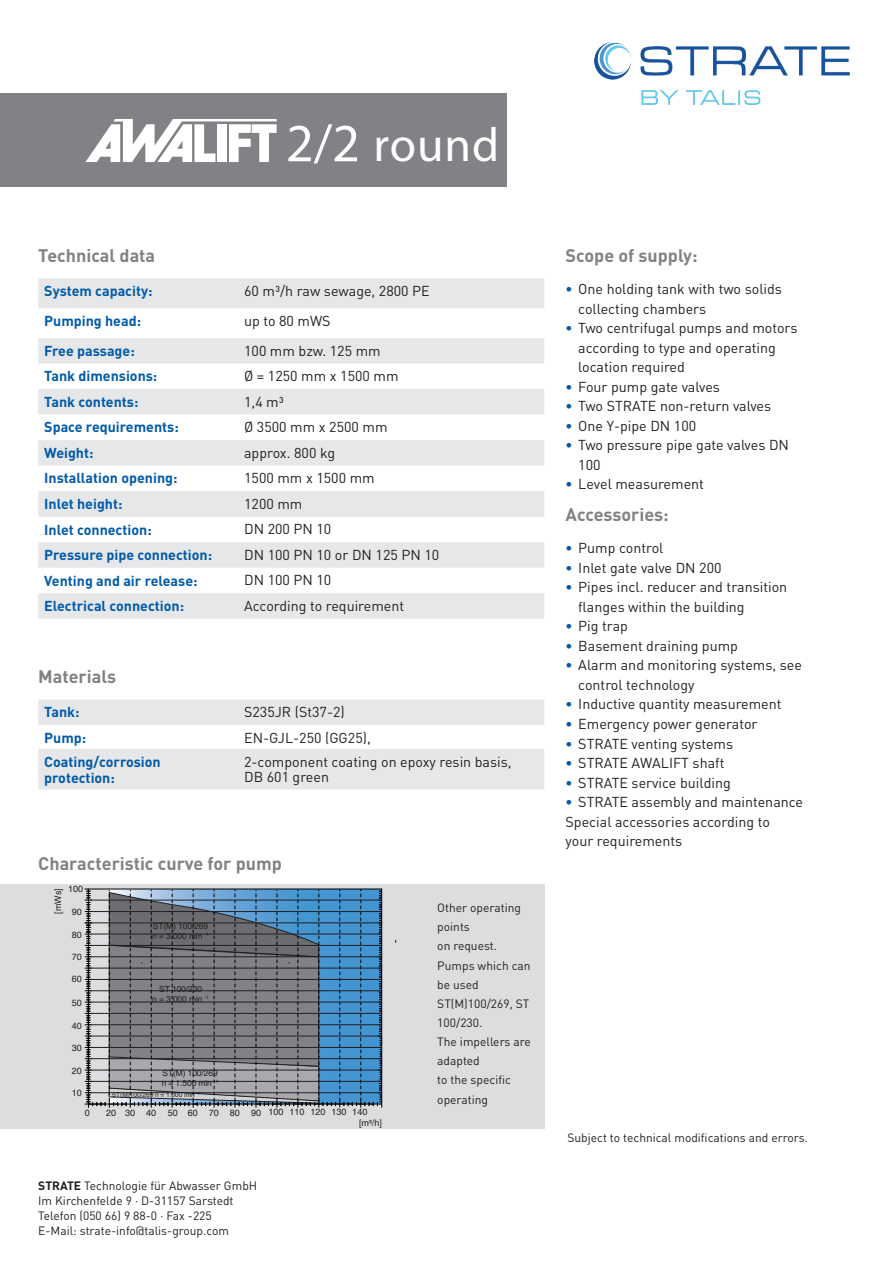
<style>
.page{position:relative;width:893px;height:1263px;background:#fff}
.page>*{position:absolute;margin:0;border:0;box-sizing:border-box;transform-origin:0 0}
.t1{font:48px "Myriad Pro";letter-spacing:.02em;color:#fff}
.Zwischenüberschrift{font:700 18px "DIN";color:#808285}
.Tabellentext{font:14.25px/19.5px "DIN";color:#231f20}
.Tabellentext_Blau{font:700 14.25px/15.8px "DIN";color:#015aaa}
.Fliesstext_standard{font:14.25px "DIN";color:#231f20}
.Text_Kennlinien{font:12px/19.2px "DIN";color:#231f20}
.t2{font:9px "Helvetica";color:#231f20}
.t3{font:8.4px/10.1px "Helvetica";letter-spacing:-.01em;color:#231f20}
.t4{font:6.6px "Helvetica";letter-spacing:-.01em;color:#231f20}
.s1{font-size:54px}
.s2{font-weight:700}
.s3{font-weight:700;color:#015aaa}
</style>
<div class="page">
<div style="left:0;top:93px;width:507px;height:94px;background:#808285"></div>
<svg style="left:85px;top:119px;width:192px;height:43px"></svg>
<img style="left:594px;top:43px;width:256px;height:61px">
<svg style="left:38px;top:699px;width:506px;height:90px;fill:#e6e7e9"></svg>
<svg style="left:38px;top:279px;width:506px;height:340px;fill:#e6e7e9"></svg>
<div style="left:0;top:884px;width:544px;height:244px;background:#dcdddf"></div>
<hr style="left:85px;top:888px;width:297px;height:1px;background:#000001">
<hr style="left:88px;top:889px;width:1px;height:57px;background:#000001">
<hr style="left:381px;top:889px;width:1px;height:218px;background:#000001">
<svg style="left:85px;top:890px;width:297px;height:217px;background:#6d8191"></svg>
<h1 class="t1" style="left:286px;top:116px;width:215px"><span class="s1">2/2</span> round</h1>
<p class="Zwischenüberschrift" style="left:38px;top:243px;width:118px">Technical data</p>
<p class="Tabellentext_Blau" style="left:44px;top:283px;width:110px">System capacity:</p>
<p class="Tabellentext" style="left:244px;top:281px;width:187px">60 m³/h raw sewage, 2800 PE</p>
<p class="Tabellentext_Blau" style="left:44px;top:312px;width:98px">Pumping head:</p>
<p class="Tabellentext" style="left:244px;top:311px;width:88px">up to 80 mWS</p>
<p class="Tabellentext_Blau" style="left:44px;top:342px;width:92px">Free passage:</p>
<p class="Tabellentext" style="left:244px;top:340px;width:138px">100 mm bzw. 125 mm</p>
<p class="Tabellentext_Blau" style="left:44px;top:368px;width:115px">Tank dimensions:</p>
<p class="Tabellentext" style="left:244px;top:366px;width:156px">Ø = 1250 mm x 1500 mm</p>
<p class="Tabellentext_Blau" style="left:44px;top:393px;width:96px">Tank contents:</p>
<p class="Tabellentext" style="left:244px;top:391px;width:41px">1,4 m³</p>
<p class="Tabellentext_Blau" style="left:44px;top:419px;width:136px">Space requirements:</p>
<p class="Tabellentext" style="left:244px;top:417px;width:145px">Ø 3500 mm x 2500 mm</p>
<p class="Tabellentext_Blau" style="left:44px;top:444px;width:51px">Weight:</p>
<p class="Tabellentext" style="left:244px;top:443px;width:92px">approx. 800 kg</p>
<p class="Tabellentext_Blau" style="left:44px;top:470px;width:135px">Installation opening:</p>
<p class="Tabellentext" style="left:244px;top:468px;width:132px">1500 mm x 1500 mm</p>
<p class="Tabellentext_Blau" style="left:44px;top:495px;width:80px">Inlet height:</p>
<p class="Tabellentext" style="left:244px;top:493px;width:60px">1200 mm</p>
<p class="Tabellentext_Blau" style="left:44px;top:521px;width:109px">Inlet connection:</p>
<p class="Tabellentext" style="left:244px;top:519px;width:89px">DN 200 PN 10</p>
<p class="Tabellentext_Blau" style="left:44px;top:546px;width:169px">Pressure pipe connection:</p>
<p class="Tabellentext" style="left:244px;top:545px;width:197px">DN 100 PN 10 or DN 125 PN 10</p>
<p class="Tabellentext_Blau" style="left:44px;top:572px;width:155px">Venting and air release:</p>
<p class="Tabellentext" style="left:244px;top:570px;width:89px">DN 100 PN 10</p>
<p class="Tabellentext_Blau" style="left:44px;top:597px;width:141px">Electrical connection:</p>
<p class="Tabellentext" style="left:244px;top:596px;width:162px">According to requirement</p>
<p class="Zwischenüberschrift" style="left:38px;top:664px;width:79px">Materials</p>
<p class="Tabellentext_Blau" style="left:44px;top:704px;width:37px">Tank:</p>
<p class="Tabellentext" style="left:244px;top:702px;width:102px">S235JR (St37-2)</p>
<p class="Tabellentext_Blau" style="left:44px;top:729px;width:43px">Pump:</p>
<p class="Tabellentext" style="left:244px;top:727px;width:128px">EN-GJL-250 (GG25),</p>
<p class="Tabellentext_Blau" style="left:44px;top:753px;width:118px">Coating/corrosion protection:</p>
<p class="Tabellentext" style="left:244px;top:751px;width:269px">2-component coating on epoxy resin basis,</p>
<p class="Tabellentext" style="left:244px;top:767px;width:86px">DB 601 green</p>
<p class="Zwischenüberschrift" style="left:38px;top:851px;width:245px">Characteristic curve for pump</p>
<p class="t2" style="left:68px;top:884px;width:16px">100</p>
<p class="t2" style="left:72px;top:906px;width:11px">90</p>
<p class="t2" style="left:53px;top:914px;width:27px;rotate:-90deg">[mWs]</p>
<p class="t2" style="left:72px;top:929px;width:11px">80</p>
<p class="t2" style="left:72px;top:951px;width:11px">70</p>
<p class="t2" style="left:72px;top:974px;width:11px">60</p>
<p class="t2" style="left:72px;top:998px;width:11px">50</p>
<p class="t2" style="left:72px;top:1020px;width:12px">40</p>
<p class="t2" style="left:72px;top:1043px;width:12px">30</p>
<p class="t2" style="left:72px;top:1065px;width:12px">20</p>
<p class="t2" style="left:72px;top:1088px;width:12px">10</p>
<p class="t3" style="left:152px;top:921px;width:58px">ST(M) 100/269 n = 3.000 min <sup>-1</sup></p>
<p class="t3" style="left:152px;top:984px;width:58px;text-align:center">ST 100/230<br>n = 3.000 min <sup>-1</sup></p>
<p class="t3" style="left:162px;top:1068px;width:58px">ST(M) 100/269 n = 1.500 min <sup>-1</sup></p>
<p class="t4" style="left:112px;top:1091px;width:89px">ST(M)100/269 n = 1.000 min <sup>-1</sup></p>
<p class="t2" style="left:85px;top:1107px;width:7px">0</p>
<p class="t2" style="left:106px;top:1107px;width:52px">20 30 40</p>
<p class="t2" style="left:168px;top:1107px;width:74px">50 60 70 80</p>
<p class="t2" style="left:251px;top:1107px;width:118px">90 100 110 120 130 140</p>
<p class="Text_Kennlinien" style="left:38px;top:1177px;width:220px;line-height:15px"><span class="s2">STRATE</span> Technologie für Abwasser GmbH Im Kirchenfelde 9 · D-31157 Sarstedt Telefon (050 66) 9 88-0 · Fax -225<br>E-Mail: strate-info@talis-group.com</p>
<p class="t2" style="left:359px;top:1117px;width:24px">[m³/h]</p>
<p class="Text_Kennlinien" style="left:437px;top:898px;width:85px">Other operating points</p>
<p class="Text_Kennlinien" style="left:437px;top:936px;width:61px">on request.</p>
<p class="Text_Kennlinien" style="left:437px;top:955px;width:95px">Pumps which can be used</p>
<p class="Text_Kennlinien" style="left:437px;top:994px;width:94px">ST(M)100/269, ST<br>100/230.</p>
<p class="Text_Kennlinien" style="left:437px;top:1032px;width:95px">The impellers are adapted</p>
<p class="Text_Kennlinien" style="left:437px;top:1070px;width:75px">to the specific operating</p>
<p class="Zwischenüberschrift" style="left:566px;top:244px;width:134px">Scope of supply:</p>
<p class="Tabellentext" style="left:578px;top:279px;width:205px;text-indent:-13px"><span class="s3">•</span> One holding tank with two solids collecting chambers</p>
<p class="Tabellentext" style="left:578px;top:318px;width:221px;text-indent:-13px"><span class="s3">•</span> Two centrifugal pumps and motors according to type and operating location required</p>
<p class="Tabellentext" style="left:566px;top:377px;width:156px"><span class="s3">•</span> Four pump gate valves</p>
<p class="Tabellentext" style="left:566px;top:396px;width:207px"><span class="s3">•</span> Two STRATE non-return valves</p>
<p class="Tabellentext" style="left:566px;top:416px;width:132px"><span class="s3">•</span> One Y-pipe DN 100</p>
<p class="Tabellentext" style="left:578px;top:435px;width:212px;text-indent:-13px"><span class="s3">•</span> Two pressure pipe gate valves DN<br>100</p>
<p class="Tabellentext" style="left:566px;top:474px;width:140px"><span class="s3">•</span> Level measurement</p>
<p class="Zwischenüberschrift" style="left:566px;top:503px;width:105px">Accessories:</p>
<p class="Tabellentext" style="left:566px;top:538px;width:99px"><span class="s3">•</span> Pump control</p>
<p class="Tabellentext" style="left:566px;top:558px;width:158px"><span class="s3">•</span> Inlet gate valve DN 200</p>
<p class="Tabellentext" style="left:578px;top:577px;width:210px;text-indent:-13px"><span class="s3">•</span> Pipes incl. reducer and transition flanges within the building</p>
<p class="Tabellentext" style="left:566px;top:616px;width:64px"><span class="s3">•</span> Pig trap</p>
<p class="Tabellentext" style="left:566px;top:636px;width:174px"><span class="s3">•</span> Basement draining pump</p>
<p class="Tabellentext" style="left:578px;top:655px;width:225px;text-indent:-13px"><span class="s3">•</span> Alarm and monitoring systems, see control technology</p>
<p class="Tabellentext" style="left:566px;top:694px;width:218px"><span class="s3">•</span> Inductive quantity measurement</p>
<p class="Tabellentext" style="left:566px;top:714px;width:194px"><span class="s3">•</span> Emergency power generator</p>
<p class="Tabellentext" style="left:566px;top:733px;width:169px"><span class="s3">•</span> STRATE venting systems</p>
<p class="Tabellentext" style="left:566px;top:753px;width:160px"><span class="s3">•</span> STRATE AWALIFT shaft</p>
<p class="Tabellentext" style="left:566px;top:772px;width:167px"><span class="s3">•</span> STRATE service building</p>
<p class="Tabellentext" style="left:566px;top:792px;width:239px"><span class="s3">•</span> STRATE assembly and maintenance</p>
<p class="Fliesstext_standard" style="left:566px;top:812px;width:206px">Special accessories according to</p>
<p class="Fliesstext_standard" style="left:566px;top:832px;width:118px">your requirements</p>
<p class="Text_Kennlinien" style="left:567px;top:1127px;width:242px">Subject to technical modifications and errors.</p>
</div>
